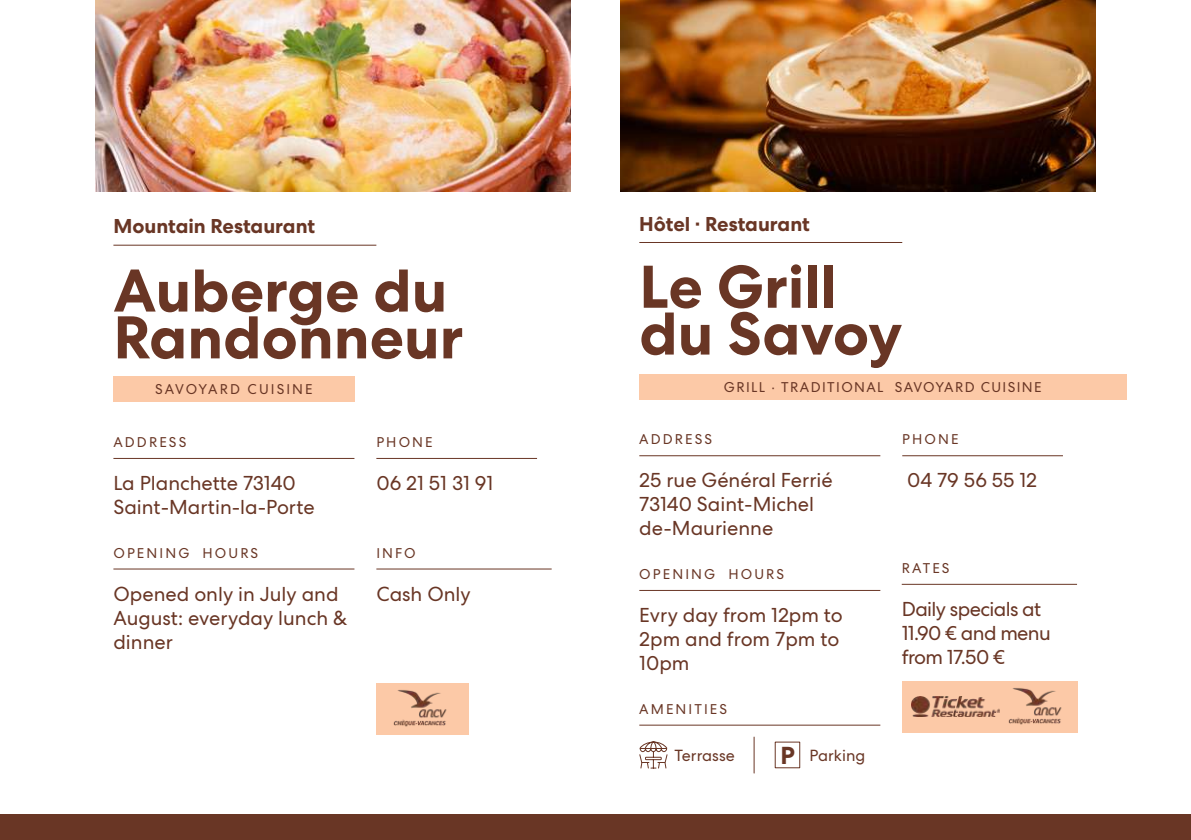
<style>
.page{position:relative;width:1191px;height:840px;background:#fff}
.page>*{position:absolute;margin:0;border:0;box-sizing:border-box;transform-origin:0 0}
.t1{font:700 60px/46.8px "Centra No 2";color:#693625}
.t2{font:20px/24px "Centra No 2";color:#693625}
.t3{font:20px/24px "Centra No 2";letter-spacing:-.03em;color:#693625}
.t4{font:700 20px "Centra No 2";color:#693625}
.t5{font:16px "Centra No 2";color:#693625}
.t6{font:14px "Centra No 2";letter-spacing:.15em;color:#693625}
.t7{font:14px "Centra No 2";letter-spacing:.1em;color:#693625}
.s1{font-weight:700;font-size:24.6px}
</style>
<div class="page">
<img style="left:620px;top:0;width:475px;height:191px">
<hr style="left:639px;top:242px;width:263px;height:1px;background:#693625">
<hr style="left:639px;top:724px;width:241px;height:1px;background:#693625">
<svg style="left:639px;top:741px;width:29px;height:27px"></svg>
<div style="left:774px;top:741px;width:26px;height:26px;border:1px solid #693625"></div>
<hr style="left:753px;top:736px;width:1px;height:36px;background:#693625">
<div style="left:639px;top:373px;width:487px;height:26px;background:#fcc9a7"></div>
<hr style="left:639px;top:455px;width:241px;height:1px;background:#693625">
<hr style="left:639px;top:589px;width:241px;height:1px;background:#693625">
<hr style="left:901px;top:583px;width:176px;height:1px;background:#693625">
<hr style="left:902px;top:455px;width:161px;height:1px;background:#693625">
<div style="left:902px;top:680px;width:175px;height:52px;background:#fcc9a7"></div>
<img style="left:912px;top:696px;width:87px;height:20px">
<img style="left:1008px;top:688px;width:54px;height:37px">
<img style="left:95px;top:0;width:475px;height:191px">
<hr style="left:376px;top:568px;width:175px;height:1px;background:#693625">
<hr style="left:113px;top:244px;width:263px;height:1px;background:#693625">
<div style="left:113px;top:376px;width:241px;height:26px;background:#fcc9a7"></div>
<hr style="left:113px;top:457px;width:241px;height:1px;background:#693625">
<hr style="left:113px;top:568px;width:241px;height:1px;background:#693625">
<hr style="left:376px;top:457px;width:161px;height:1px;background:#693625">
<div style="left:376px;top:682px;width:93px;height:52px;background:#fcc9a7"></div>
<img style="left:393px;top:690px;width:54px;height:37px">
<div style="left:0;top:814px;width:1191px;height:25px;background:#693625"></div>
<p class="t4" style="left:113px;top:214px;width:203px">Mountain Restaurant</p>
<h1 class="t1" style="left:113px;top:268px;width:351px">Auberge du<br>Randonneur</h1>
<p class="t6" style="left:155px;top:381px;width:159px">SAVOYARD CUISINE</p>
<p class="t6" style="left:113px;top:433px;width:74px">ADDRESS</p>
<p class="t2" style="left:113px;top:470px;width:203px">La Planchette 73140<br>Saint-Martin-la-Porte</p>
<p class="t6" style="left:376px;top:433px;width:58px">PHONE</p>
<p class="t2" style="left:376px;top:470px;width:118px">06 21 51 31 91</p>
<p class="t6" style="left:113px;top:544px;width:146px">OPENING HOURS</p>
<p class="t6" style="left:376px;top:544px;width:41px">INFO</p>
<p class="t2" style="left:113px;top:581px;width:235px">Opened only in July and<br>August: everyday lunch &amp; dinner</p>
<p class="t2" style="left:376px;top:581px;width:96px">Cash Only</p>
<p class="t4" style="left:639px;top:212px;width:172px">Hôtel · Restaurant</p>
<h1 class="t1" style="left:639px;top:264px;width:264px">Le Grill du Savoy</h1>
<p class="t7" style="left:724px;top:378px;width:319px">GRILL · TRADITIONAL SAVOYARD CUISINE</p>
<p class="t6" style="left:639px;top:430px;width:74px">ADDRESS</p>
<p class="t2" style="left:639px;top:468px;width:195px">25 rue Général Ferrié<br>73140 Saint-Michel de-Maurienne</p>
<p class="t6" style="left:639px;top:565px;width:146px">OPENING HOURS</p>
<p class="t2" style="left:639px;top:602px;width:205px">Evry day from 12pm to<br>2pm and from 7pm to<br>10pm</p>
<p class="t6" style="left:639px;top:700px;width:89px">AMENITIES</p>
<p class="t5" style="left:674px;top:745px;width:62px">Terrasse</p>
<p class="t5" style="left:780px;top:745px;width:86px"><span class="s1">P</span> Parking</p>
<p class="t6" style="left:902px;top:430px;width:58px">PHONE</p>
<p class="t2" style="left:907px;top:468px;width:131px">04 79 56 55 12</p>
<p class="t6" style="left:901px;top:559px;width:49px">RATES</p>
<p class="t3" style="left:901px;top:596px;width:151px">Daily specials at<br>11.90 € and menu from 17.50 €</p>
</div>
